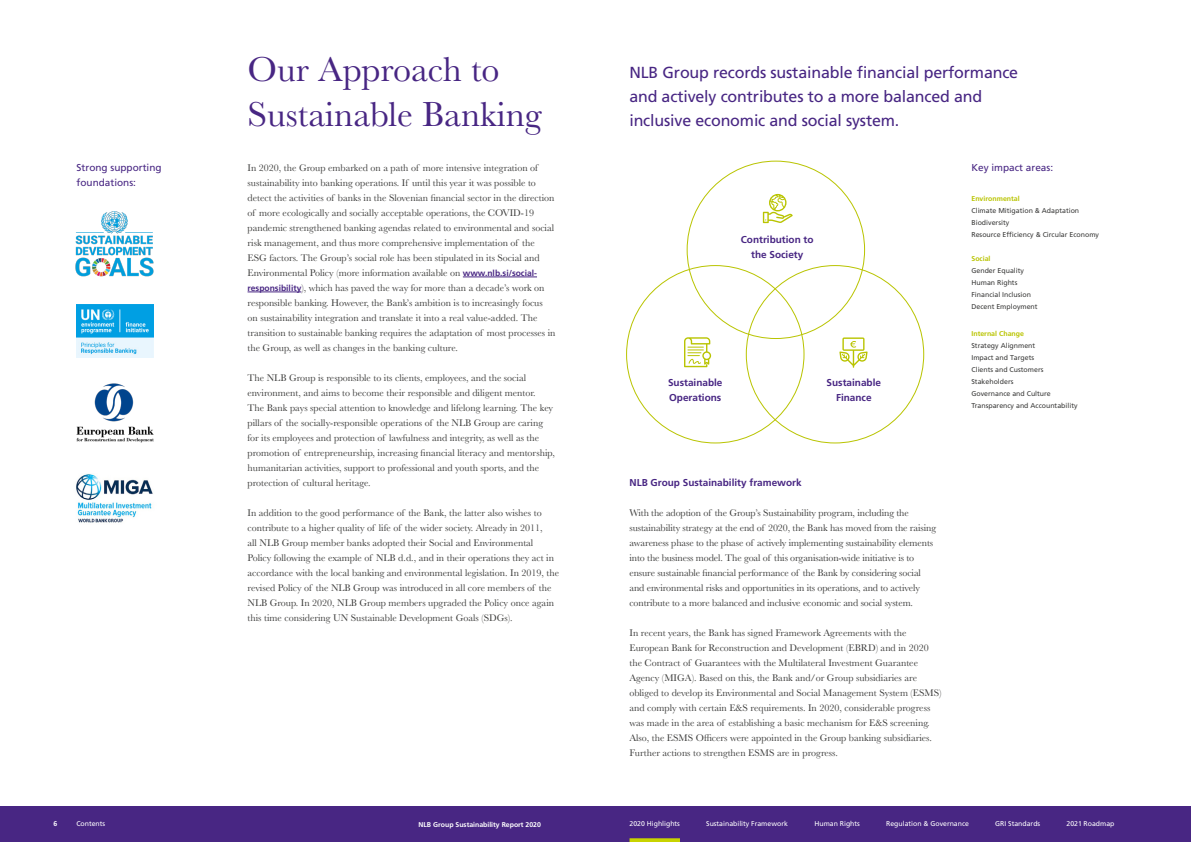
<style>
.page{position:relative;width:1191px;height:842px;background:#fff}
.page>*{position:absolute;margin:0;border:0;box-sizing:border-box;transform-origin:0 0}
.t1{font:36px/45px "Baskerville";color:#482683}
.t2{font:16px/24px "Frutiger LT Std";letter-spacing:-.01em;color:#482683}
.t3{font:10px/15px "Baskerville";color:#3c3c3b}
.t4{font:700 10px/15px "Frutiger LT Std";color:#482683;text-align:center}
.t5{font:10px/15px "Frutiger LT Std";color:#482683}
.t6{font:7px/12px "Frutiger LT Std";color:#3c3c3b}
.t7{font:700 7px "Frutiger LT Std";color:#b9c400}
.t8{font:6.9px "Frutiger LT Std";color:#fff}
.t9{font:700 6.9px "Frutiger LT Std";color:#fff}
.s1{font-family:"Frutiger LT Std";font-weight:700;font-size:8.5px;color:#482683}
</style>
<div class="page">
<div style="left:0;top:807px;width:1191px;height:35px;background:#482683"></div>
<svg style="left:629px;top:838px;width:51px;height:4px"></svg>
<hr style="left:463px;top:277px;width:74px;height:1px;background:#482683">
<hr style="left:247px;top:292px;width:54px;height:1px;background:#482683">
<img style="left:75px;top:211px;width:79px;height:66px">
<img style="left:77px;top:304px;width:77px;height:53px">
<img style="left:76px;top:383px;width:78px;height:60px">
<img style="left:76px;top:474px;width:77px;height:49px">
<svg style="left:763px;top:194px;width:29px;height:29px"></svg>
<svg style="left:684px;top:337px;width:27px;height:30px"></svg>
<svg style="left:839px;top:337px;width:28px;height:31px"></svg>
<p class="t5" style="left:77px;top:160px;width:86px">Strong supporting foundations:</p>
<h1 class="t1" style="left:247px;top:47px;width:296px">Our Approach to<br>Sustainable Banking</h1>
<p class="t3" style="left:247px;top:160px;width:309px">In 2020, the Group embarked on a path of more intensive integration of sustainability into banking operations. If until this year it was possible to detect the activities of banks in the Slovenian financial sector in the direction of more ecologically and socially acceptable operations, the COVID-19 pandemic strengthened banking agendas related to environmental and social risk management, and thus more comprehensive implementation of the ESG factors. The Group’s social role has been stipulated in its Social and Environmental Policy (more information available on <span class="s1">www.nlb.si/social&shy;responsibility</span>), which has paved the way for more than a decade’s work on responsible banking. However, the Bankʼs ambition is to increasingly focus on sustainability integration and translate it into a real value-added. The transition to sustainable banking requires the adaptation of most processes in the Group, as well as changes in the banking culture.</p>
<p class="t3" style="left:247px;top:370px;width:309px">The NLB Group is responsible to its clients, employees, and the social environment, and aims to become their responsible and diligent mentor.<br>The Bank pays special attention to knowledge and lifelong learning. The key pillars of the socially-responsible operations of the NLB Group are caring for its employees and protection of lawfulness and integrity, as well as the promotion of entrepreneurship, increasing financial literacy and mentorship, humanitarian activities, support to professional and youth sports, and the protection of cultural heritage.</p>
<p class="t3" style="left:247px;top:505px;width:313px">In addition to the good performance of the Bank, the latter also wishes to contribute to a higher quality of life of the wider society. Already in 2011,<br>all NLB Group member banks adopted their Social and Environmental Policy following the example of NLB d.d., and in their operations they act in accordance with the local banking and environmental legislation. In 2019, the revised Policy of the NLB Group was introduced in all core members of the NLB Group. In 2020, NLB Group members upgraded the Policy once again this time considering UN Sustainable Development Goals (SDGs).</p>
<h2 class="t2" style="left:629px;top:61px;width:390px">NLB Group records sustainable financial performance and actively contributes to a more balanced and inclusive economic and social system.</h2>
<p class="t5" style="left:971px;top:160px;width:83px">Key impact areas:</p>
<p class="t7" style="left:971px;top:194px;width:50px">Environmental</p>
<p class="t6" style="left:971px;top:205px;width:129px">Climate Mitigation &amp; Adaptation<br>Biodiversity<br>Resource Efficiency &amp; Circular Economy</p>
<p class="t7" style="left:971px;top:254px;width:21px">Social</p>
<p class="t6" style="left:971px;top:265px;width:68px">Gender Equality<br>Human Rights<br>Financial Inclusion<br>Decent Employment</p>
<p class="t7" style="left:971px;top:329px;width:54px">Internal Change</p>
<p class="t6" style="left:971px;top:340px;width:108px">Strategy Alignment<br>Impact and Targets<br>Clients and Customers<br>Stakeholders<br>Governance and Culture<br>Transparency and Accountability</p>
<p class="t4" style="left:741px;top:232px;width:74px">Contribution to the Society</p>
<p class="t4" style="left:668px;top:375px;width:56px;text-align:left">Sustainable<br>Operations</p>
<p class="t4" style="left:826px;top:375px;width:56px">Sustainable<br>Finance</p>
<p class="t4" style="left:629px;top:475px;width:174px">NLB Group Sustainability framework</p>
<p class="t3" style="left:629px;top:505px;width:308px">With the adoption of the Group’s Sustainability program, including the sustainability strategy at the end of 2020, the Bank has moved from the raising awareness phase to the phase of actively implementing sustainability elements into the business model. The goal of this organisation-wide initiative is to ensure sustainable financial performance of the Bank by considering social and environmental risks and opportunities in its operations, and to actively contribute to a more balanced and inclusive economic and social system.</p>
<p class="t3" style="left:629px;top:625px;width:314px">In recent years, the Bank has signed Framework Agreements with the European Bank for Reconstruction and Development (EBRD) and in 2020 the Contract of Guarantees with the Multilateral Investment Guarantee Agency (MIGA). Based on this, the Bank and/or Group subsidiaries are obliged to develop its Environmental and Social Management System (ESMS) and comply with certain E&amp;S requirements. In 2020, considerable progress was made in the area of establishing a basic mechanism for E&amp;S screening.<br>Also, the ESMS Officers were appointed in the Group banking subsidiaries.<br>Further actions to strengthen ESMS are in progress.</p>
<p class="t9" style="left:54px;top:820px;width:5px">6</p>
<p class="t8" style="left:76px;top:820px;width:30px">Contents</p>
<p class="t9" style="left:418px;top:820px;width:124px">NLB Group Sustainability Report 2020</p>
<p class="t8" style="left:629px;top:820px;width:52px">2020 Highlights</p>
<p class="t8" style="left:706px;top:820px;width:83px">Sustainability Framework</p>
<p class="t8" style="left:814px;top:820px;width:47px">Human Rights</p>
<p class="t8" style="left:886px;top:820px;width:84px">Regulation &amp; Governance</p>
<p class="t8" style="left:995px;top:820px;width:47px">GRI Standards</p>
<p class="t8" style="left:1066px;top:820px;width:49px">2021 Roadmap</p>
</div>
